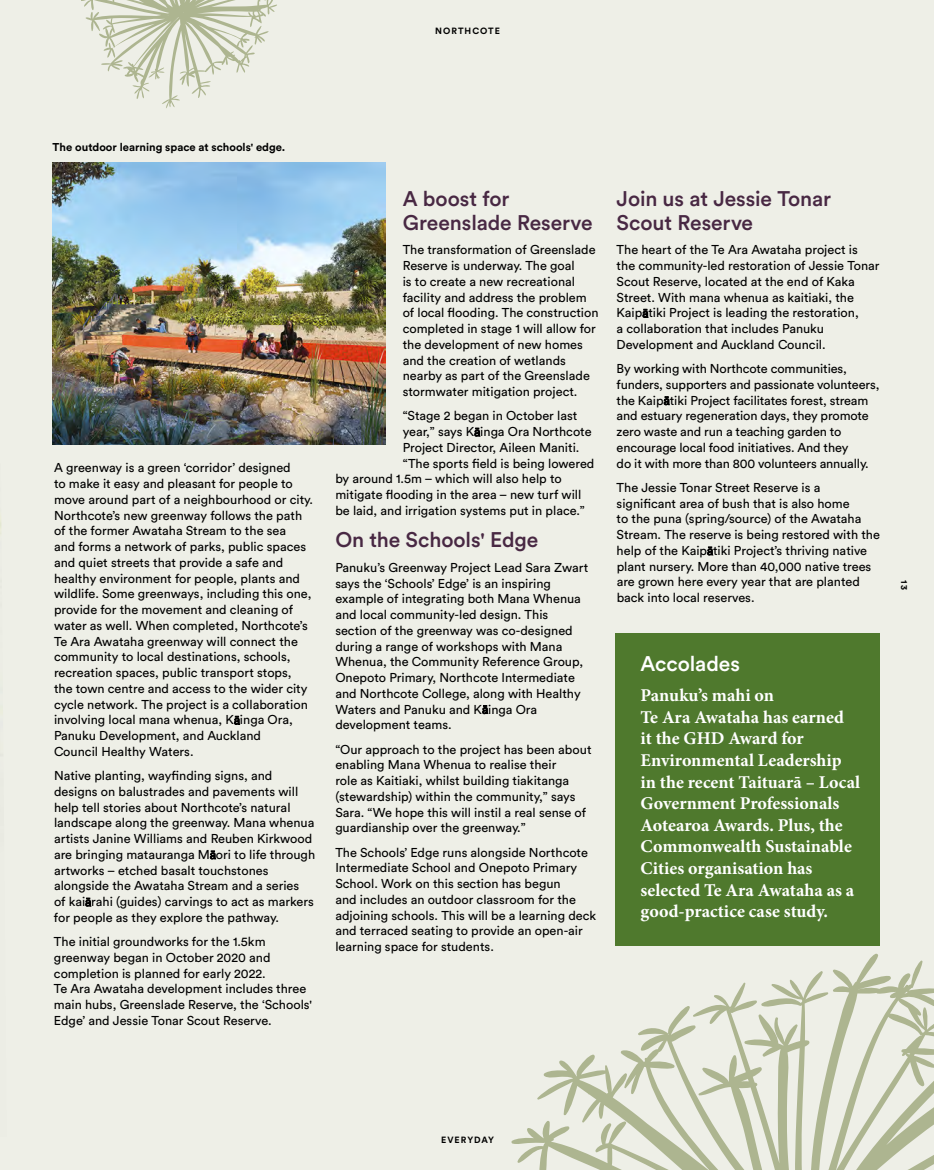
<style>
.page{position:relative;width:934px;height:1170px;background:#eeefe7}
.page>*{position:absolute;margin:0;border:0;box-sizing:border-box;transform-origin:0 0}
.t1{font:500 21px/24px "Circular Std";letter-spacing:-.005em;color:#482843}
.t2{font:500 21px "Circular Std";letter-spacing:-.005em;color:#fff}
.t3{font:700 18px/21.6px "Minion Pro";color:#fff}
.t4{font:12.75px/15.8px "Circular Std";color:#000}
.t5{font:700 11.25px "Circular Std";color:#000}
.t6{font:700 9px "Circular Std";letter-spacing:.11em;color:#000}
.s1{font-family:"Arial Unicode MS";font-size:11.55px}
</style>
<div class="page">
<img style="left:53px;top:162px;width:333px;height:283px">
<svg style="left:511px;top:953px;width:423px;height:217px"></svg>
<div style="left:616px;top:633px;width:264px;height:313px;background:#4f792d"></div>
<svg style="left:81px;top:0;width:196px;height:108px"></svg>
<p class="t6" style="left:435px;top:25px;width:66px">NORTHCOTE</p>
<p class="t5" style="left:53px;top:140px;width:234px">The outdoor learning space at schools' edge.</p>
<p class="t4" style="left:54px;top:460px;width:261px">A greenway is a green ‘corridor’ designed<br>to make it easy and pleasant for people to move around part of a neighbourhood or city.<br>Northcote’s new greenway follows the path of the former Awataha Stream to the sea<br>and forms a network of parks, public spaces and quiet streets that provide a safe and healthy environment for people, plants and wildlife. Some greenways, including this one, provide for the movement and cleaning of water as well. When completed, Northcote’s Te Ara Awataha greenway will connect the community to local destinations, schools, recreation spaces, public transport stops, the town centre and access to the wider city cycle network. The project is a collaboration involving local mana whenua, K<span class="s1">ā</span>inga Ora, Panuku Development, and Auckland<br>Council Healthy Waters.</p>
<p class="t4" style="left:54px;top:767px;width:263px">Native planting, wayfinding signs, and designs on balustrades and pavements will help tell stories about Northcote’s natural landscape along the greenway. Mana whenua artists Janine Williams and Reuben Kirkwood are bringing matauranga M<span class="s1">ā</span>ori to life through artworks – etched basalt touchstones alongside the Awataha Stream and a series<br>of kai<span class="s1">ā</span>rahi (guides) carvings to act as markers for people as they explore the pathway.</p>
<p class="t4" style="left:54px;top:933px;width:260px">The initial groundworks for the 1.5km greenway began in October 2020 and completion is planned for early 2022.<br>Te Ara Awataha development includes three main hubs, Greenslade Reserve, the ‘Schools' Edge’ and Jessie Tonar Scout Reserve.</p>
<h1 class="t1" style="left:403px;top:186px;width:192px">A boost for<br>Greenslade Reserve</h1>
<p class="t4" style="left:403px;top:242px;width:197px">The transformation of Greenslade<br>Reserve is underway. The goal<br>is to create a new recreational facility and address the problem of local flooding. The construction completed in stage 1 will allow for the development of new homes and the creation of wetlands nearby as part of the Greenslade stormwater mitigation project.</p>
<p class="t4" style="left:403px;top:408px;width:176px">“Stage 2 began in October last</p>
<p class="t4" style="left:403px;top:424px;width:190px">year,” says K<span class="s1">ā</span>inga Ora Northcote</p>
<p class="t4" style="left:403px;top:439px;width:178px">Project Director, Aileen Maniti.</p>
<p class="t4" style="left:403px;top:455px;width:193px">“The sports field is being lowered</p>
<p class="t4" style="left:335px;top:471px;width:228px">by around 1.5m – which will also help to</p>
<p class="t4" style="left:335px;top:487px;width:248px">mitigate flooding in the area – new turf will</p>
<p class="t4" style="left:335px;top:502px;width:251px">be laid, and irrigation systems put in place.”</p>
<h1 class="t1" style="left:335px;top:528px;width:204px">On the Schools' Edge</h1>
<p class="t4" style="left:335px;top:559px;width:254px">Panuku’s Greenway Project Lead Sara Zwart says the ‘Schools’ Edge’ is an inspiring example of integrating both Mana Whenua and local community-led design. This section of the greenway was co-designed during a range of workshops with Mana Whenua, the Community Reference Group, Onepoto Primary, Northcote Intermediate and Northcote College, along with Healthy Waters and Panuku and K<span class="s1">ā</span>inga Ora development teams.</p>
<p class="t4" style="left:335px;top:741px;width:258px">“Our approach to the project has been about enabling Mana Whenua to realise their<br>role as Kaitiaki, whilst building tiakitanga (stewardship) within the community,” says Sara. “We hope this will instil a real sense of guardianship over the greenway.”</p>
<p class="t4" style="left:335px;top:844px;width:262px">The Schools’ Edge runs alongside Northcote Intermediate School and Onepoto Primary School. Work on this section has begun<br>and includes an outdoor classroom for the adjoining schools. This will be a learning deck and terraced seating to provide an open-air learning space for students.</p>
<h1 class="t1" style="left:617px;top:186px;width:216px">Join us at Jessie Tonar<br>Scout Reserve</h1>
<p class="t4" style="left:617px;top:242px;width:264px">The heart of the Te Ara Awataha project is the community-led restoration of Jessie Tonar Scout Reserve, located at the end of Kaka Street. With mana whenua as kaitiaki, the Kaip<span class="s1">ā</span>tiki Project is leading the restoration,<br>a collaboration that includes Panuku Development and Auckland Council.</p>
<p class="t4" style="left:617px;top:361px;width:264px">By working with Northcote communities, funders, supporters and passionate volunteers, the Kaip<span class="s1">ā</span>tiki Project facilitates forest, stream and estuary regeneration days, they promote zero waste and run a teaching garden to encourage local food initiatives. And they<br>do it with more than 800 volunteers annually.</p>
<p class="t4" style="left:617px;top:479px;width:265px">The Jessie Tonar Street Reserve is a significant area of bush that is also home<br>to the puna (spring/source) of the Awataha Stream. The reserve is being restored with the help of the Kaip<span class="s1">ā</span>tiki Project’s thriving native plant nursery. More than 40,000 native trees are grown here every year that are planted back into local reserves.</p>
<h1 class="t2" style="left:641px;top:650px;width:101px">Accolades</h1>
<p class="t3" style="left:641px;top:684px;width:221px">Panuku’s mahi on<br>Te Ara Awataha has earned<br>it the GHD Award for<br>Environmental Leadership in the recent Taituarā – Local<br>Government Professionals<br>Aotearoa Awards. Plus, the<br>Commonwealth Sustainable<br>Cities organisation has selected Te Ara Awataha as a good-practice case study.</p>
<p class="t6" style="left:910px;top:580px;width:11px;rotate:90deg">13</p>
<p class="t6" style="left:441px;top:1134px;width:54px">EVERYDAY</p>
</div>
